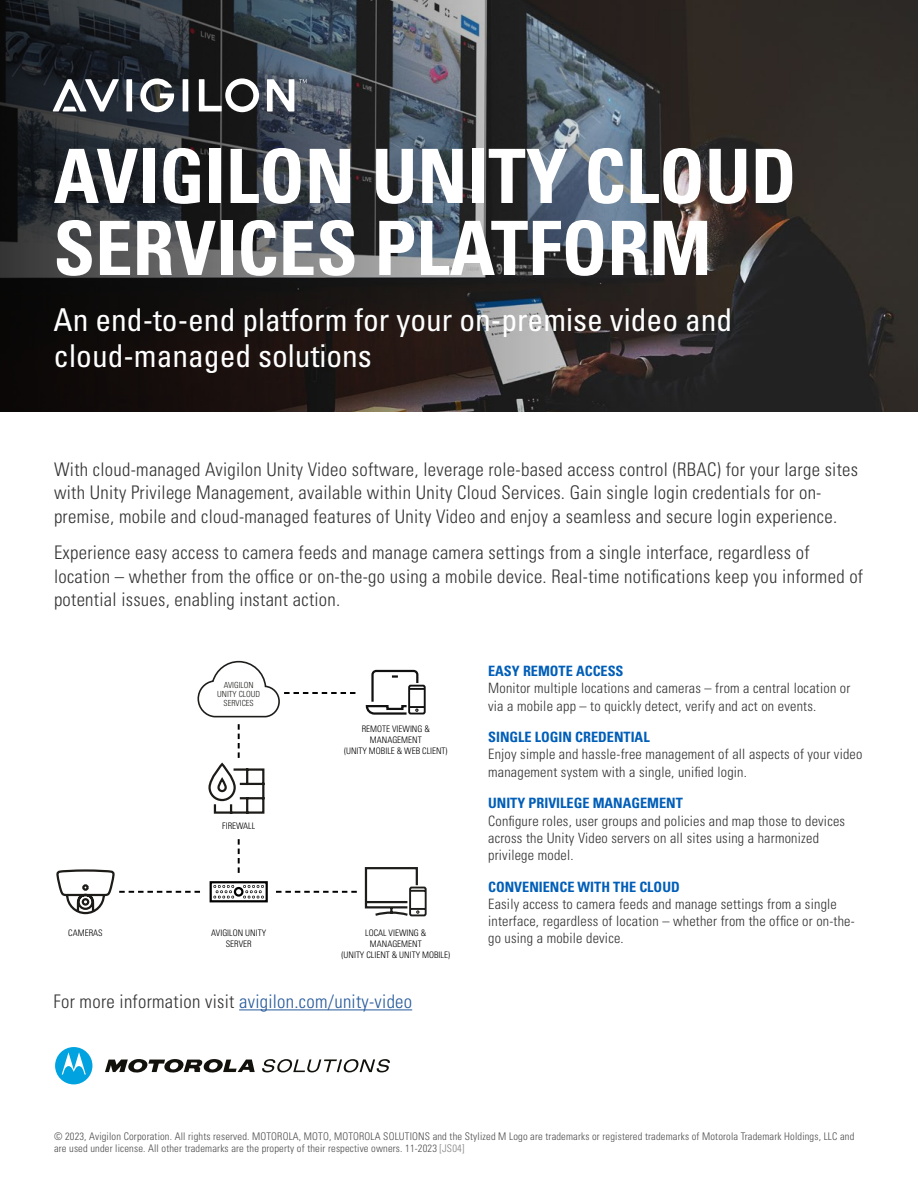
<style>
.page{position:relative;width:918px;height:1188px;background:#fff}
.page>*{position:absolute;margin:0;border:0;box-sizing:border-box;transform-origin:0 0}
.t1{font:700 condensed 75px/72px "Univers LT Std";color:#fff}
.t2{font:condensed 31.5px/36px "Univers LT Std";color:#fff}
.t3{font:300 condensed 18.75px/23.2px "Univers LT Std";letter-spacing:.015em;color:#343434}
.t4{font:300 condensed 18.75px "Univers LT Std";letter-spacing:.015em;color:#275b9b}
.t5{font:300 condensed 14.25px/17.1px "Univers LT Std";letter-spacing:.015em;color:#343434}
.t6{font:700 condensed 14.25px "Univers LT Std";color:#005eb8}
.t7{font:300 condensed 10.5px/12.8px "Univers LT Std";letter-spacing:.015em;color:#4d4d4d}
.t8{font:300 condensed 9px/10.8px "Univers LT Pro";color:#000;text-align:center}
.t9{font:300 condensed 8.4px/9px "Univers LT Std";color:#1d1d1b;text-align:center}
.s1{color:#343434}
.s2{color:#808080}
</style>
<div class="page">
<img style="left:692px;top:0;width:226px;height:412px">
<svg style="left:0;top:0;width:692px;height:412px;background:#35363a"></svg>
<div style="left:126px;top:79px;width:6px;height:32px;background:#fff"></div>
<div style="left:183px;top:79px;width:5px;height:32px;background:#fff"></div>
<svg style="left:53px;top:79px;width:66px;height:32px"></svg>
<svg style="left:199px;top:78px;width:60px;height:34px"></svg>
<svg style="left:139px;top:78px;width:35px;height:34px"></svg>
<svg style="left:267px;top:79px;width:40px;height:33px"></svg>
<svg style="left:105px;top:1059px;width:150px;height:14px"></svg>
<svg style="left:55px;top:1047px;width:37px;height:37px"></svg>
<svg style="left:262px;top:1059px;width:128px;height:13px"></svg>
<hr style="left:239px;top:1009px;width:173px;height:1px;background:#275b9b">
<svg style="left:208px;top:724px;width:57px;height:90px"></svg>
<div style="left:408px;top:685px;width:18px;height:29px;border:2px solid #111;border-radius:2px"></div>
<svg style="left:365px;top:669px;width:60px;height:46px"></svg>
<svg style="left:56px;top:839px;width:212px;height:76px"></svg>
<svg style="left:276px;top:867px;width:151px;height:50px"></svg>
<svg style="left:197px;top:660px;width:159px;height:58px"></svg>
<h1 class="t1" style="left:54px;top:140px;width:745px">AVIGILON UNITY CLOUD<br>SERVICES PLATFORM</h1>
<h2 class="t2" style="left:54px;top:302px;width:680px">An end-to-end platform for your on-premise video and cloud-managed solutions</h2>
<p class="t3" style="left:54px;top:458px;width:806px">With cloud-managed Avigilon Unity Video software, leverage role-based access control (RBAC) for your large sites with Unity Privilege Management, available within Unity Cloud Services. Gain single login credentials for on&shy;premise, mobile and cloud-managed features of Unity Video and enjoy a seamless and secure login experience.</p>
<p class="t3" style="left:54px;top:541px;width:811px">Experience easy access to camera feeds and manage camera settings from a single interface, regardless of location – whether from the office or on-the-go using a mobile device. Real-time notifications keep you informed of potential issues, enabling instant action.</p>
<p class="t9" style="left:217px;top:681px;width:44px">AVIGILON<br>UNITY CLOUD<br>SERVICES</p>
<p class="t8" style="left:222px;top:820px;width:34px">FIREWALL</p>
<p class="t8" style="left:344px;top:723px;width:105px">REMOTE VIEWING &amp;<br>MANAGEMENT<br>(UNITY MOBILE &amp; WEB CLIENT)</p>
<p class="t8" style="left:68px;top:927px;width:36px">CAMERAS</p>
<p class="t8" style="left:211px;top:927px;width:56px">AVIGILON UNITY<br>SERVER</p>
<p class="t8" style="left:342px;top:927px;width:110px">LOCAL VIEWING &amp;<br>MANAGEMENT<br>(UNITY CLIENT &amp; UNITY MOBILE)</p>
<p class="t4" style="left:54px;top:990px;width:360px"><span class="s1">For more information visit</span> avigilon.com/unity-video</p>
<p class="t6" style="left:488px;top:663px;width:137px">EASY REMOTE ACCESS</p>
<p class="t5" style="left:488px;top:680px;width:364px">Monitor multiple locations and cameras – from a central location or via a mobile app – to quickly detect, verify and act on events.</p>
<p class="t6" style="left:488px;top:729px;width:163px">SINGLE LOGIN CREDENTIAL</p>
<p class="t5" style="left:488px;top:746px;width:376px">Enjoy simple and hassle-free management of all aspects of your video management system with a single, unified login.</p>
<p class="t6" style="left:488px;top:795px;width:196px">UNITY PRIVILEGE MANAGEMENT</p>
<p class="t5" style="left:488px;top:812px;width:359px">Configure roles, user groups and policies and map those to devices across the Unity Video servers on all sites using a harmonized privilege model.</p>
<p class="t6" style="left:488px;top:878px;width:193px">CONVENIENCE WITH THE CLOUD</p>
<p class="t5" style="left:488px;top:895px;width:368px">Easily access to camera feeds and manage settings from a single interface, regardless of location – whether from the office or on-the&shy;go using a mobile device.</p>
<p class="t7" style="left:54px;top:1129px;width:802px">© 2023, Avigilon Corporation. All rights reserved. MOTOROLA, MOTO, MOTOROLA SOLUTIONS and the Stylized M Logo are trademarks or registered trademarks of Motorola Trademark Holdings, LLC and are used under license. All other trademarks are the property of their respective owners. 11-2023 <span class="s2">[JS04]</span></p>
</div>
